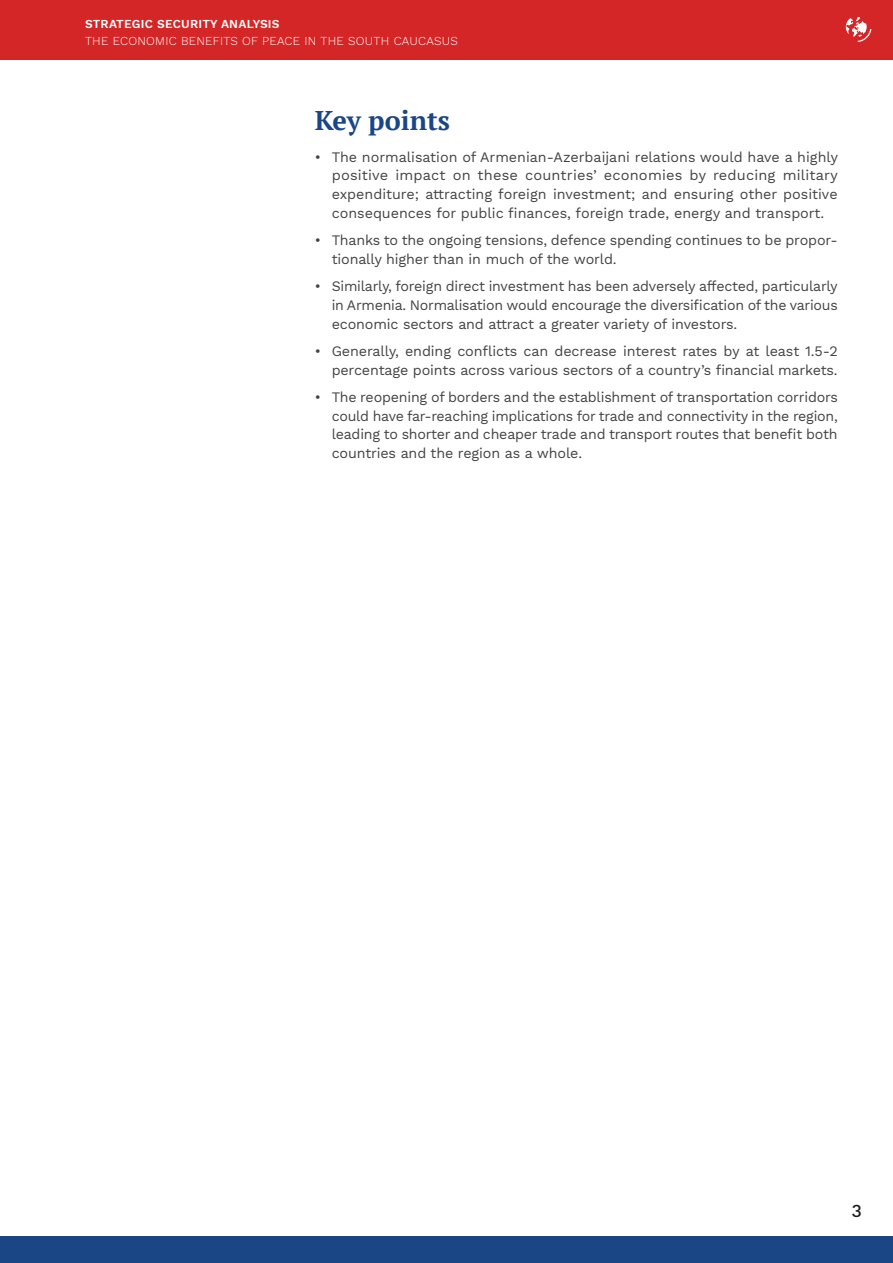
<style>
.page{position:relative;width:893px;height:1263px;background:#fff}
.page>*{position:absolute;margin:0;border:0;box-sizing:border-box;transform-origin:0 0}
.Title_1{font:700 27px "PT Serif";color:#1a4686}
.t1{font:500 18px "Work Sans";color:#1c1c1b}
.BODY_COPY{font:14.25px/18.8px "Work Sans";letter-spacing:-.01em;color:#434242;text-align:justify}
.t2{font:300 12px "Work Sans";letter-spacing:.02em;color:#fff}
.t3{font:600 12px "Work Sans";letter-spacing:.02em;color:#fff}
</style>
<div class="page">
<div style="left:0;top:0;width:893px;height:60px;background:#d52627"></div>
<div style="left:0;top:1236px;width:893px;height:27px;background:#1a4686"></div>
<svg style="left:846px;top:17px;width:25px;height:25px"></svg>
<p class="t3" style="left:85px;top:17px;width:196px">STRATEGIC SECURITY ANALYSIS</p>
<p class="t2" style="left:85px;top:34px;width:374px">THE ECONOMIC BENEFITS OF PEACE IN THE SOUTH CAUCASUS</p>
<p class="Title_1" style="left:315px;top:102px;width:137px">Key points</p>
<p class="BODY_COPY" style="left:332px;top:148px;width:508px;text-indent:-17px">• The normalisation of Armenian-Azerbaijani relations would have a highly positive impact on these countries’ economies by reducing military expenditure; attracting foreign investment; and ensuring other positive consequences for public finances, foreign trade, energy and transport.</p>
<p class="BODY_COPY" style="left:332px;top:232px;width:507px;text-indent:-17px">• Thanks to the ongoing tensions, defence spending continues to be propor&shy;tionally higher than in much of the world.</p>
<p class="BODY_COPY" style="left:332px;top:278px;width:508px;text-indent:-17px">• Similarly, foreign direct investment has been adversely affected, particularly in Armenia. Normalisation would encourage the diversification of the various economic sectors and attract a greater variety of investors.</p>
<p class="BODY_COPY" style="left:315px;top:342px;width:525px;text-align:right">• Generally, ending conflicts can decrease interest rates by at least 1.5-2 percentage points across various sectors of a country’s financial markets.</p>
<p class="BODY_COPY" style="left:332px;top:388px;width:508px;text-indent:-17px">• The reopening of borders and the establishment of transportation corridors could have far-reaching implications for trade and connectivity in the region, leading to shorter and cheaper trade and transport routes that benefit both countries and the region as a whole.</p>
<p class="t1" style="left:851px;top:1201px;width:12px">3</p>
</div>
